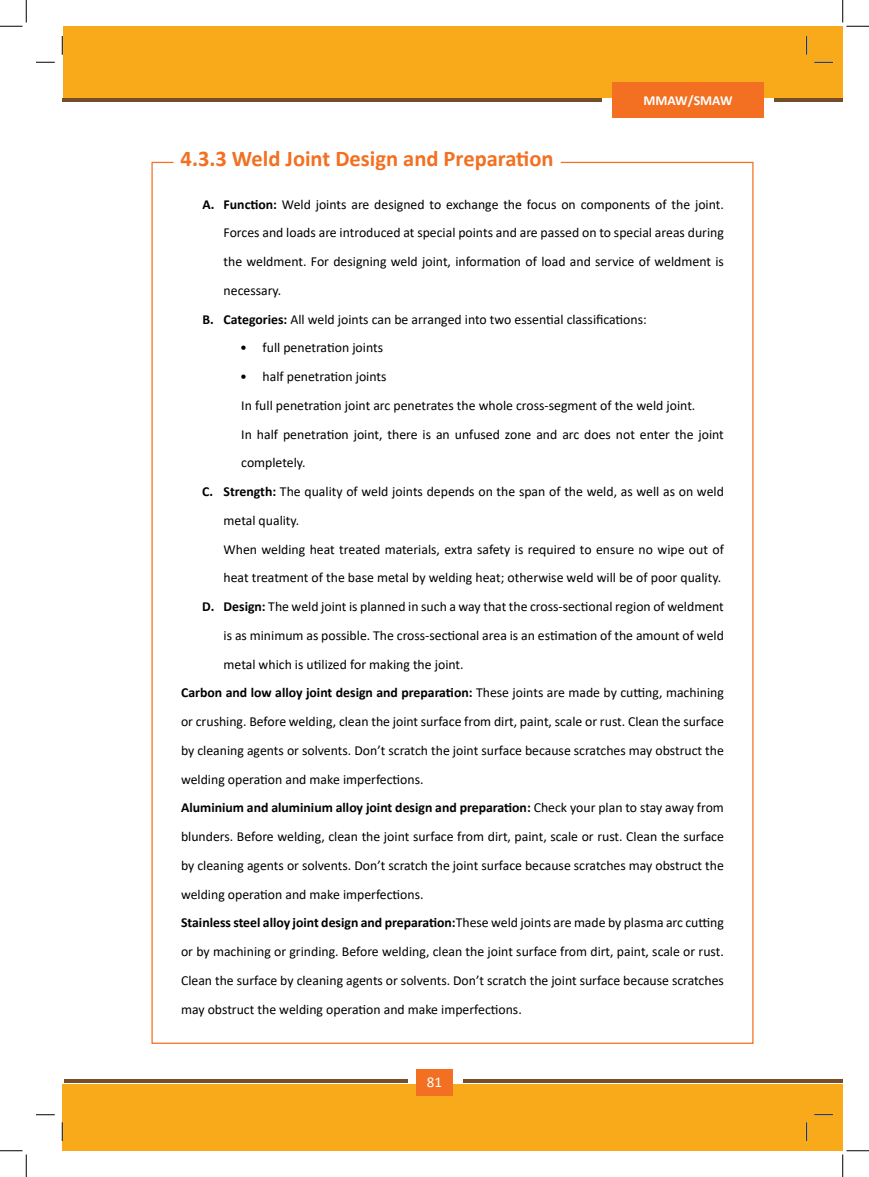
<style>
.page{position:relative;width:869px;height:1177px;background:#fff}
.page>*{position:absolute;margin:0;border:0;box-sizing:border-box;transform-origin:0 0}
.t1{font:700 22.5px "Calibri";color:#f36f21}
.t2{font:15px "Calibri";color:#fff}
.t3{font:13.75px "Calibri";color:#000}
.t4{font:700 13.75px "Calibri";color:#000}
.t5{font:700 13.75px "Calibri";color:#fff}
.s1{font-weight:700}
.s2{font-weight:400}
</style>
<div class="page">
<div style="left:62px;top:1084px;width:780px;height:67px;background:#f8aa1b"></div>
<hr style="left:463px;top:1079px;width:379px;height:3px;background:#754d29">
<div style="left:416px;top:1069px;width:36px;height:26px;background:#f36f21"></div>
<hr style="left:65px;top:1079px;width:343px;height:3px;background:#754d29">
<div style="left:63px;top:26px;width:779px;height:72px;background:#f8aa1b"></div>
<hr style="left:62px;top:98px;width:539px;height:4px;background:#754d29">
<hr style="left:774px;top:98px;width:68px;height:4px;background:#754d29">
<div style="left:612px;top:82px;width:151px;height:36px;background:#f36f21"></div>
<svg style="left:36px;top:61px;width:19px;height:2px"></svg>
<svg style="left:814px;top:61px;width:19px;height:2px"></svg>
<svg style="left:36px;top:1114px;width:19px;height:1px"></svg>
<svg style="left:814px;top:1114px;width:19px;height:1px"></svg>
<svg style="left:61px;top:36px;width:2px;height:19px"></svg>
<svg style="left:61px;top:1122px;width:2px;height:19px"></svg>
<svg style="left:806px;top:36px;width:1px;height:19px"></svg>
<svg style="left:806px;top:1122px;width:1px;height:19px"></svg>
<svg style="left:0;top:0;width:27px;height:27px"></svg>
<svg style="left:0;top:1150px;width:27px;height:27px"></svg>
<svg style="left:842px;top:0;width:27px;height:27px"></svg>
<svg style="left:842px;top:1150px;width:27px;height:27px"></svg>
<h1 class="t1" style="left:181px;top:143px;width:374px">4.3.3 Weld Joint Design and Preparation</h1>
<p class="t5" style="left:643px;top:91px;width:90px">MMAW/SMAW</p>
<p class="t3" style="left:202px;top:194px;width:523px"><span class="s1">A. Function:</span> Weld joints are designed to exchange the focus on components of the joint.</p>
<p class="t3" style="left:224px;top:223px;width:502px">Forces and loads are introduced at special points and are passed on to special areas during</p>
<p class="t3" style="left:224px;top:252px;width:502px">the weldment. For designing weld joint, information of load and service of weldment is</p>
<p class="t3" style="left:224px;top:281px;width:59px">necessary.</p>
<p class="t3" style="left:202px;top:309px;width:446px"><span class="s1">B. Categories:</span> All weld joints can be arranged into two essential classifications:</p>
<p class="t3" style="left:240px;top:338px;width:144px">• full penetration joints</p>
<p class="t3" style="left:240px;top:367px;width:148px">• half penetration joints</p>
<p class="t3" style="left:241px;top:396px;width:455px">In full penetration joint arc penetrates the whole cross-segment of the weld joint.</p>
<p class="t3" style="left:241px;top:424px;width:484px">In half penetration joint, there is an unfused zone and arc does not enter the joint</p>
<p class="t3" style="left:241px;top:453px;width:66px">completely.</p>
<p class="t3" style="left:202px;top:482px;width:523px"><span class="s1">C. Strength:</span> The quality of weld joints depends on the span of the weld, as well as on weld</p>
<p class="t3" style="left:223px;top:511px;width:77px">metal quality.</p>
<p class="t3" style="left:223px;top:539px;width:502px">When welding heat treated materials, extra safety is required to ensure no wipe out of</p>
<p class="t3" style="left:223px;top:568px;width:499px">heat treatment of the base metal by welding heat; otherwise weld will be of poor quality.</p>
<p class="t3" style="left:202px;top:597px;width:523px"><span class="s1">D. Design:</span> The weld joint is planned in such a way that the cross-sectional region of weldment</p>
<p class="t3" style="left:223px;top:626px;width:502px">is as minimum as possible. The cross-sectional area is an estimation of the amount of weld</p>
<p class="t3" style="left:223px;top:654px;width:242px">metal which is utilized for making the joint.</p>
<p class="t4" style="left:181px;top:683px;width:544px">Carbon and low alloy joint design and preparation: <span class="s2">These joints are made by cutting, machining</span></p>
<p class="t3" style="left:181px;top:712px;width:544px">or crushing. Before welding, clean the joint surface from dirt, paint, scale or rust. Clean the surface</p>
<p class="t3" style="left:181px;top:741px;width:544px">by cleaning agents or solvents. Don’t scratch the joint surface because scratches may obstruct the</p>
<p class="t3" style="left:181px;top:769px;width:244px">welding operation and make imperfections.</p>
<p class="t4" style="left:181px;top:798px;width:544px">Aluminium and aluminium alloy joint design and preparation: <span class="s2">Check your plan to stay away from</span></p>
<p class="t3" style="left:181px;top:827px;width:544px">blunders. Before welding, clean the joint surface from dirt, paint, scale or rust. Clean the surface</p>
<p class="t3" style="left:181px;top:856px;width:544px">by cleaning agents or solvents. Don’t scratch the joint surface because scratches may obstruct the</p>
<p class="t3" style="left:181px;top:884px;width:244px">welding operation and make imperfections.</p>
<p class="t4" style="left:181px;top:913px;width:544px">Stainless steel alloy joint design and preparation:<span class="s2">These weld joints are made by plasma arc cutting</span></p>
<p class="t3" style="left:181px;top:942px;width:544px">or by machining or grinding. Before welding, clean the joint surface from dirt, paint, scale or rust.</p>
<p class="t3" style="left:181px;top:971px;width:544px">Clean the surface by cleaning agents or solvents. Don’t scratch the joint surface because scratches</p>
<p class="t3" style="left:181px;top:999px;width:342px">may obstruct the welding operation and make imperfections.</p>
<p class="t2" style="left:427px;top:1071px;width:17px">81</p>
</div>
